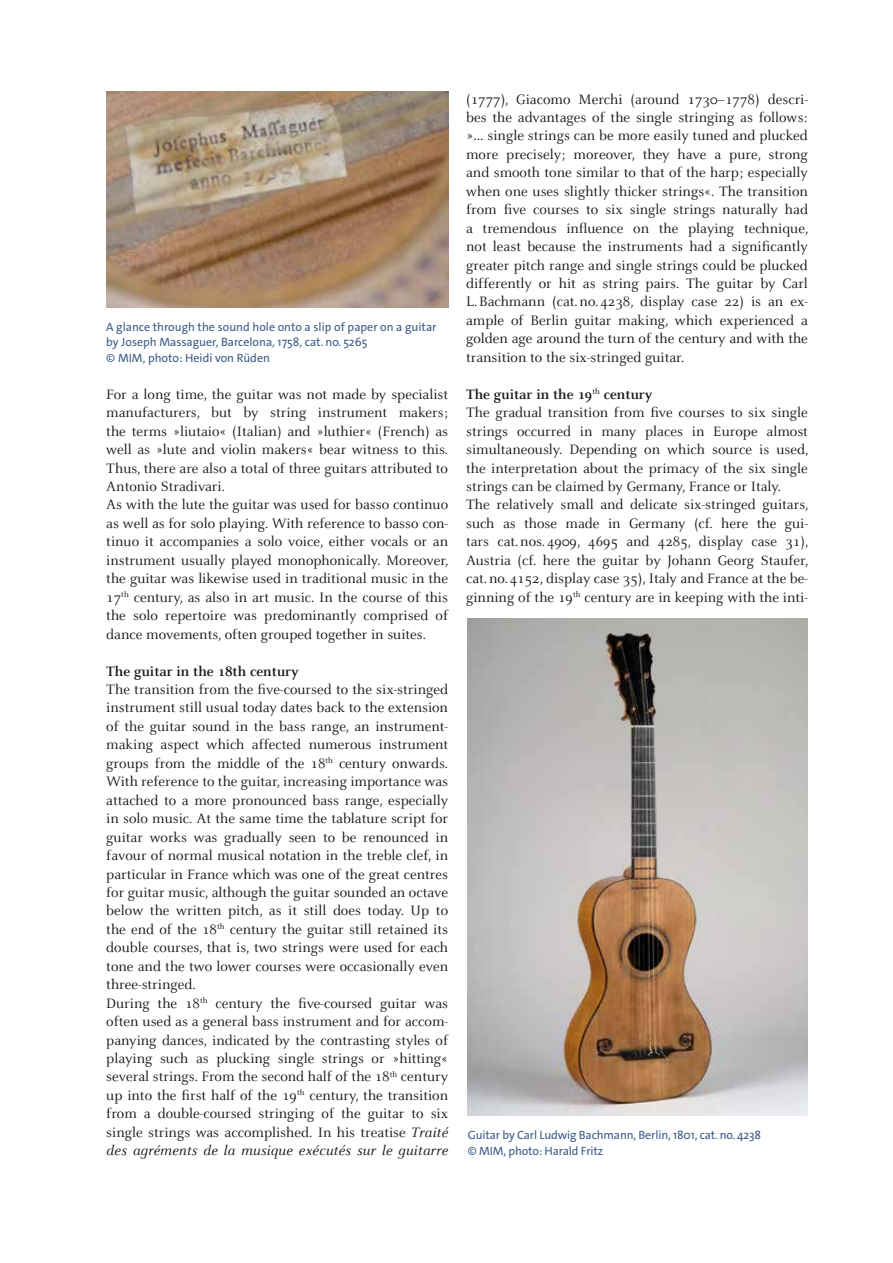
<style>
.page{position:relative;width:893px;height:1263px;background:#fff}
.page>*{position:absolute;margin:0;border:0;box-sizing:border-box;transform-origin:0 0}
.t1{font:15px/18.5px "Celeste";color:#1a1a18}
.t2{font:700 15px "Celeste";color:#1a1a18}
.t3{font:12px/15.8px "The Sans C4 s";color:#3b5c87}
.s1{font-style:italic}
.s2{font-weight:700}
</style>
<div class="page">
<img style="left:468px;top:618px;width:340px;height:497px">
<img style="left:107px;top:92px;width:341px;height:215px">
<p class="t3" style="left:106px;top:319px;width:332px">A glance through the sound hole onto a slip of paper on a guitar by Joseph Massaguer, Barcelona, 1758, cat. no. 5265<br>© MIM, photo: Heidi von Rüden</p>
<p class="t1" style="left:106px;top:385px;width:344px">For a long time, the guitar was not made by specialist manufacturers, but by string instrument makers; the terms »liutaio« (Italian) and »luthier« (French) as well as »lute and violin makers« bear witness to this.<br>Thus, there are also a total of three guitars attributed to Antonio Stradivari.<br>As with the lute the guitar was used for basso continuo as well as for solo playing. With reference to basso con&shy;tinuo it accompanies a solo voice, either vocals or an instrument usually played monophonically. Moreover, the guitar was likewise used in traditional music in the 17<sup>th</sup> century, as also in art music. In the course of this the solo repertoire was predominantly comprised of dance movements, often grouped together in suites.</p>
<p class="t2" style="left:106px;top:662px;width:194px">The guitar in the 18th century</p>
<p class="t1" style="left:106px;top:680px;width:343px">The transition from the five-coursed to the six-stringed instrument still usual today dates back to the extension of the guitar sound in the bass range, an instrument&shy;making aspect which affected numerous instrument groups from the middle of the 18<sup>th</sup> century onwards.<br>With reference to the guitar, increasing importance was attached to a more pronounced bass range, especially in solo music. At the same time the tablature script for guitar works was gradually seen to be renounced in favour of normal musical notation in the treble clef, in particular in France which was one of the great centres for guitar music, although the guitar sounded an octave below the written pitch, as it still does today. Up to the end of the 18<sup>th</sup> century the guitar still retained its double courses, that is, two strings were used for each tone and the two lower courses were occasionally even three-stringed.<br>During the 18<sup>th</sup> century the five-coursed guitar was often used as a general bass instrument and for accom&shy;panying dances, indicated by the contrasting styles of playing such as plucking single strings or »hitting« several strings. From the second half of the 18<sup>th</sup> century up into the first half of the 19<sup>th</sup> century, the transition from a double-coursed stringing of the guitar to six single strings was accomplished. In his treatise <span class="s1">Traité des agréments de la musique exécutés sur le guitarre</span></p>
<p class="t1" style="left:466px;top:90px;width:344px;text-align:justify">(1777), Giacomo Merchi (around 1730–1778) descri&shy;bes the advantages of the single stringing as follows: »… single strings can be more easily tuned and plucked more precisely; moreover, they have a pure, strong and smooth tone similar to that of the harp; especially when one uses slightly thicker strings«. The transition from five courses to six single strings naturally had a tremendous influence on the playing technique, not least because the instruments had a significantly greater pitch range and single strings could be plucked differently or hit as string pairs. The guitar by Carl L.Bachmann (cat.no. 4238, display case 22) is an ex&shy;ample of Berlin guitar making, which experienced a golden age around the turn of the century and with the transition to the six-stringed guitar.</p>
<p class="t1" style="left:466px;top:385px;width:344px"><span class="s2">The guitar in the 19</span><sup>th</sup> <span class="s2">century<br></span>The gradual transition from five courses to six single strings occurred in many places in Europe almost simultaneously. Depending on which source is used, the interpretation about the primacy of the six single strings can be claimed by Germany, France or Italy.<br>The relatively small and delicate six-stringed guitars, such as those made in Germany (cf. here the gui&shy;tars cat.nos. 4909, 4695 and 4285, display case 31), Austria (cf. here the guitar by Johann Georg Staufer, cat.no. 4152, display case 35), Italy and France at the be&shy;ginning of the 19<sup>th</sup> century are in keeping with the inti-</p>
<p class="t3" style="left:468px;top:1127px;width:295px">Guitar by Carl Ludwig Bachmann, Berlin, 1801, cat. no. 4238 © MIM, photo: Harald Fritz</p>
</div>
